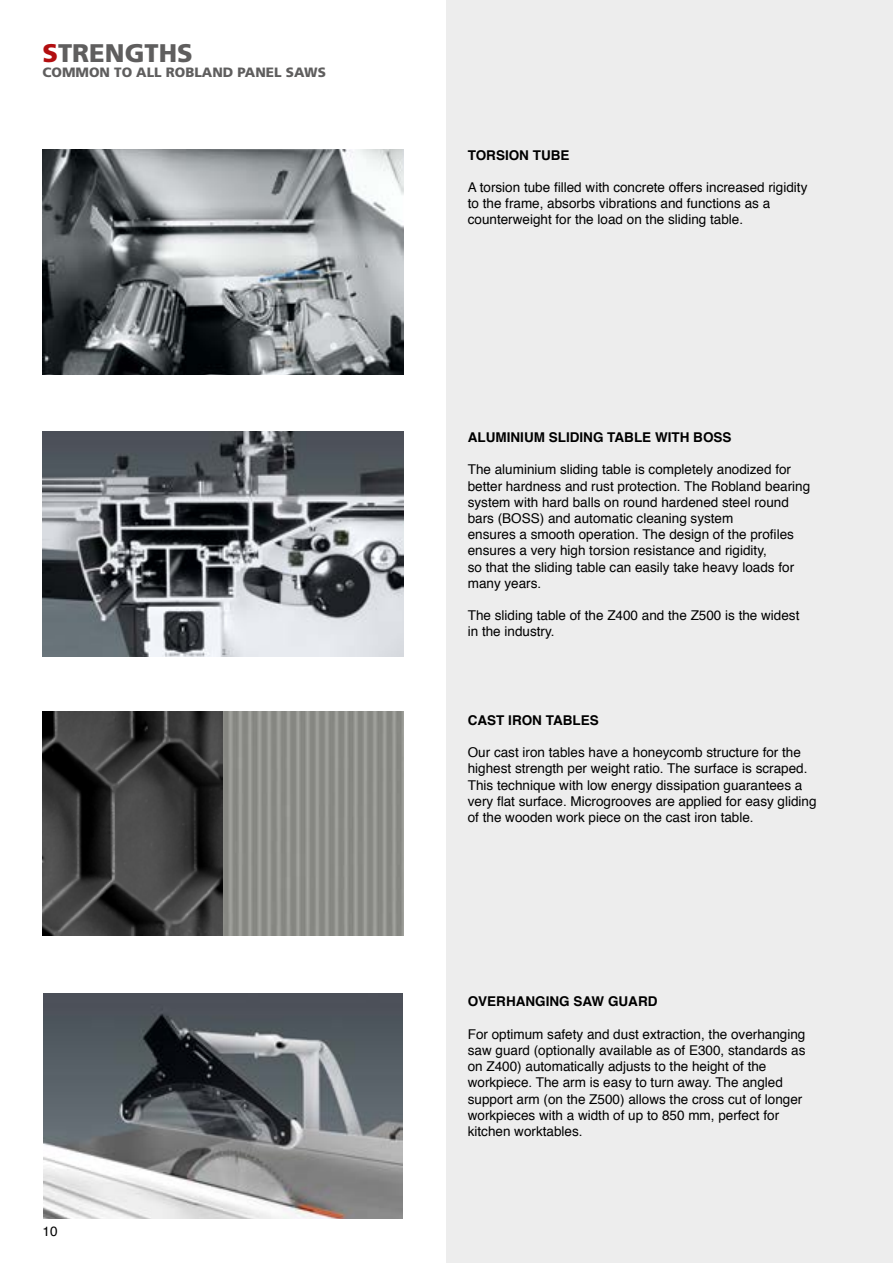
<style>
.page{position:relative;width:893px;height:1263px;background:#fff}
.page>*{position:absolute;margin:0;border:0;box-sizing:border-box;transform-origin:0 0}
.t1{font:900 25.5px "Frutiger LT Std";color:#5f5e5e}
.t2{font:13.5px/16.2px "Helvetica";color:#000}
.t3{font:700 13.5px "Helvetica";color:#000}
.t4{font:900 13.5px "Frutiger LT Std";color:#5f5e5e}
.s1{color:#b20e10}
</style>
<div class="page">
<div style="left:446px;top:0;width:447px;height:1263px;background:#ededed"></div>
<img style="left:43px;top:149px;width:361px;height:225px">
<img style="left:43px;top:431px;width:361px;height:225px">
<img style="left:43px;top:711px;width:361px;height:224px">
<img style="left:43px;top:994px;width:360px;height:224px">
<h1 class="t1" style="left:43px;top:37px;width:152px"><span class="s1">S</span>TRENGTHS</h1>
<p class="t4" style="left:43px;top:64px;width:285px">COMMON TO ALL ROBLAND PANEL SAWS</p>
<p class="t2" style="left:43px;top:1223px;width:17px">10</p>
<p class="t3" style="left:468px;top:144px;width:103px">TORSION TUBE</p>
<p class="t2" style="left:468px;top:179px;width:341px">A torsion tube filled with concrete offers increased rigidity to the frame, absorbs vibrations and functions as a counterweight for the load on the sliding table.</p>
<p class="t3" style="left:468px;top:426px;width:265px">ALUMINIUM SLIDING TABLE WITH BOSS</p>
<p class="t2" style="left:468px;top:462px;width:344px">The aluminium sliding table is completely anodized for better hardness and rust protection. The Robland bearing system with hard balls on round hardened steel round bars (BOSS) and automatic cleaning system<br>ensures a smooth operation. The design of the profiles ensures a very high torsion resistance and rigidity,<br>so that the sliding table can easily take heavy loads for many years.</p>
<p class="t2" style="left:468px;top:608px;width:333px">The sliding table of the Z400 and the Z500 is the widest in the industry.</p>
<p class="t3" style="left:468px;top:709px;width:133px">CAST IRON TABLES</p>
<p class="t2" style="left:468px;top:745px;width:350px">Our cast iron tables have a honeycomb structure for the highest strength per weight ratio. The surface is scraped.<br>This technique with low energy dissipation guarantees a very flat surface. Microgrooves are applied for easy gliding of the wooden work piece on the cast iron table.</p>
<p class="t3" style="left:468px;top:991px;width:191px">OVERHANGING SAW GUARD</p>
<p class="t2" style="left:468px;top:1026px;width:339px">For optimum safety and dust extraction, the overhanging saw guard (optionally available as of E300, standards as on Z400) automatically adjusts to the height of the workpiece. The arm is easy to turn away. The angled support arm (on the Z500) allows the cross cut of longer workpieces with a width of up to 850 mm, perfect for kitchen worktables.</p>
</div>
